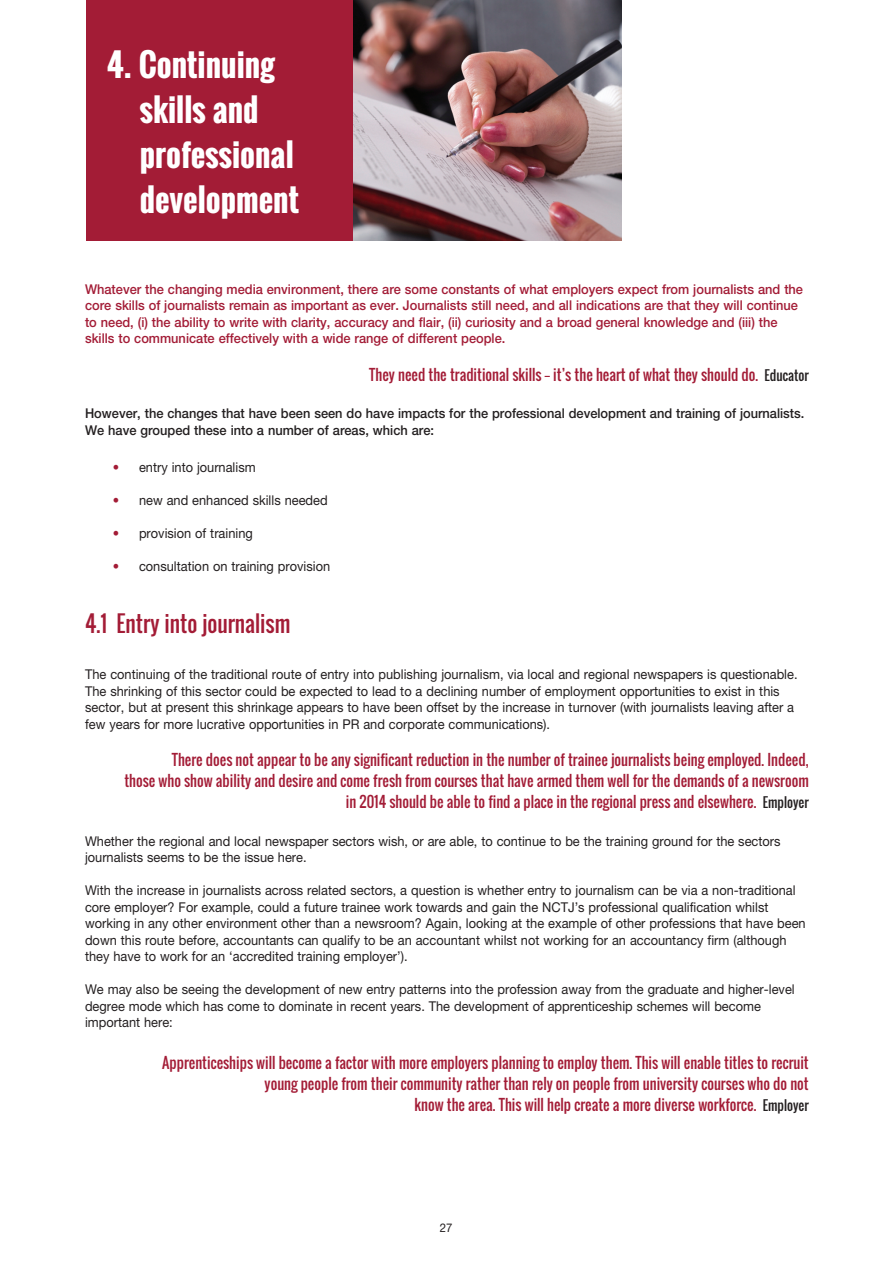
<style>
.page{position:relative;width:893px;height:1263px;background:#fff}
.page>*{position:absolute;margin:0;border:0;box-sizing:border-box;transform-origin:0 0}
.t1{font:700 31.5px/45px "Oswald";color:#fff}
.t2{font:22.5px "Oswald";color:#a31c36;scale:.95 1}
.t3{font:15px/21px "Oswald";color:#a31c36;text-align:right;scale:.95 1}
.t4{font:13.5px/16.5px "Helvetica Neue";color:#231f20;scale:.95 1}
.t5{font:500 13.5px/16.5px "Helvetica Neue";color:#a31c36;scale:.95 1}
.t6{font:500 13.5px/16.5px "Helvetica Neue";color:#231f20;scale:.95 1}
.t7{font:12px "Helvetica Neue";color:#231f20;scale:.95 1}
.s1{font-size:13.5px;color:#231f20}
.s2{color:#a31c36}
</style>
<div class="page">
<div style="left:86px;top:0;width:268px;height:241px;background:#a31c36"></div>
<img style="left:354px;top:0;width:267px;height:241px">
<h1 class="t1" style="left:140px;top:45px;width:161px;text-indent:-33px">4. Continuing skills and professional development</h1>
<p class="t5" style="left:85px;top:280px;width:757px">Whatever the changing media environment, there are some constants of what employers expect from journalists and the core skills of journalists remain as important as ever. Journalists still need, and all indications are that they will continue to need, (i) the ability to write with clarity, accuracy and flair, (ii) curiosity and a broad general knowledge and (iii) the skills to communicate effectively with a wide range of different people.</p>
<p class="t3" style="left:369px;top:365px;width:464px">They need the traditional skills − it’s the heart of what they should do. <span class="s1">Educator</span></p>
<p class="t6" style="left:85px;top:404px;width:759px">However, the changes that have been seen do have impacts for the professional development and training of journalists.<br>We have grouped these into a number of areas, which are:</p>
<p class="t4" style="left:113px;top:460px;width:152px"><span class="s2">•</span> entry into journalism</p>
<p class="t4" style="left:113px;top:493px;width:228px"><span class="s2">•</span> new and enhanced skills needed</p>
<p class="t4" style="left:113px;top:526px;width:149px"><span class="s2">•</span> provision of training</p>
<p class="t4" style="left:113px;top:559px;width:230px"><span class="s2">•</span> consultation on training provision</p>
<h2 class="t2" style="left:85px;top:612px;width:218px">4.1 Entry into journalism</h2>
<p class="t4" style="left:85px;top:667px;width:752px">The continuing of the traditional route of entry into publishing journalism, via local and regional newspapers is questionable.<br>The shrinking of this sector could be expected to lead to a declining number of employment opportunities to exist in this sector, but at present this shrinkage appears to have been offset by the increase in turnover (with journalists leaving after a few years for more lucrative opportunities in PR and corporate communications).</p>
<p class="t3" style="left:124px;top:750px;width:722px">There does not appear to be any significant reduction in the number of trainee journalists being employed. Indeed,<br>those who show ability and desire and come fresh from courses that have armed them well for the demands of a newsroom in 2014 should be able to find a place in the regional press and elsewhere. <span class="s1">Employer</span></p>
<p class="t4" style="left:85px;top:834px;width:734px">Whether the regional and local newspaper sectors wish, or are able, to continue to be the training ground for the sectors journalists seems to be the issue here.</p>
<p class="t4" style="left:85px;top:883px;width:760px">With the increase in journalists across related sectors, a question is whether entry to journalism can be via a non-traditional core employer? For example, could a future trainee work towards and gain the NCTJ’s professional qualification whilst working in any other environment other than a newsroom? Again, looking at the example of other professions that have been down this route before, accountants can qualify to be an accountant whilst not working for an accountancy firm (although they have to work for an ‘accredited training employer’).</p>
<p class="t4" style="left:85px;top:982px;width:749px">We may also be seeing the development of new entry patterns into the profession away from the graduate and higher-level degree mode which has come to dominate in recent years. The development of apprenticeship schemes will become important here:</p>
<p class="t3" style="left:162px;top:1053px;width:682px">Apprenticeships will become a factor with more employers planning to employ them. This will enable titles to recruit young people from their community rather than rely on people from university courses who do not<br>know the area. This will help create a more diverse workforce. <span class="s1">Employer</span></p>
<p class="t7" style="left:440px;top:1219px;width:15px">27</p>
</div>
